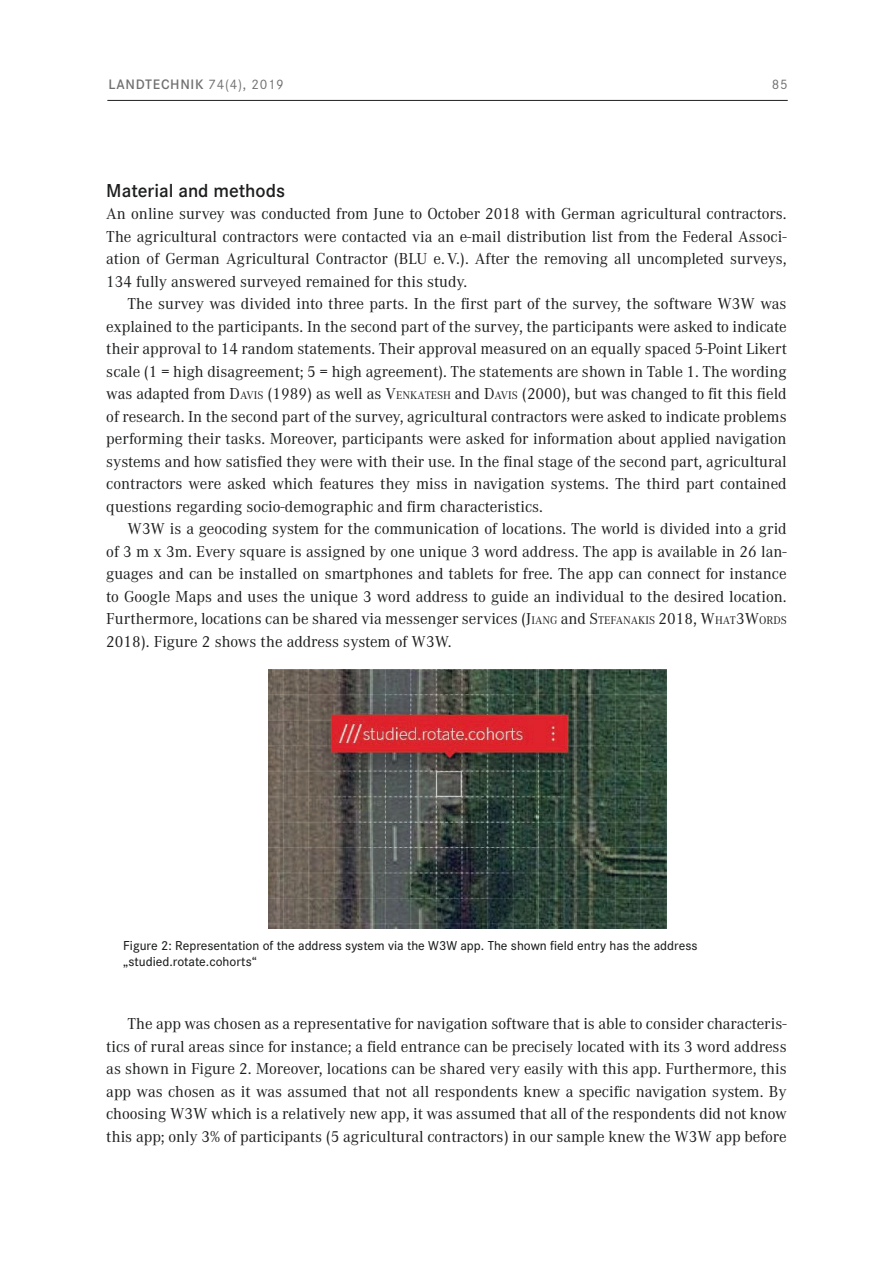
<style>
.page{position:relative;width:893px;height:1263px;background:#fff}
.page>*{position:absolute;margin:0;border:0;box-sizing:border-box;transform-origin:0 0}
.t1{font:600 19.5px "Corporate S";color:#1d1e1f}
.t2{font:16.5px/22.5px "Corporate A";color:#1d1e1f;text-align:justify}
.t3{font:600 14.25px "Corporate S";letter-spacing:.05em;color:#707071}
.t4{font:14.25px "Corporate S";color:#707071}
.t5{font:500 13.5px/16.5px "Corporate S";color:#1d1e1f}
.s1{font-family:"Corporate S Reg 2";font-weight:400}
.s2{font-style:inherit}
.s3{font-size:11.55px}
</style>
<div class="page">
<hr style="left:107px;top:100px;width:681px;height:1px;background:#1d1e1f">
<img style="left:269px;top:669px;width:398px;height:260px">
<p class="t3" style="left:108px;top:76px;width:177px">LANDTECHNIK <span class="s1">74(4), 2019</span></p>
<p class="t4" style="left:772px;top:76px;width:17px">85</p>
<p class="t1" style="left:106px;top:179px;width:180px">Material and methods</p>
<p class="t2" style="left:106px;top:203px;width:682px">An online survey was conducted from June to October 2018 with German agricultural contractors.<br>The agricultural contractors were contacted via an e-mail distribution list from the Federal Associ&shy;ation of German Agricultural Contractor (BLU e.V.). After the removing all uncompleted surveys, 134 fully answered surveyed remained for this study.</p>
<p class="t2" style="left:106px;top:293px;width:682px;text-indent:21px">The survey was divided into three parts. In the first part of the survey, the software W3W was explained to the participants. In the second part of the survey, the participants were asked to indicate their approval to 14 random statements. Their approval measured on an equally spaced 5-Point Likert scale (1 = high disagreement; 5 = high agreement). The statements are shown in Table 1. The wording was adapted from <span class="s2">D</span><span class="s3">AVIS</span> <span class="s2">(1989)</span> as well as <span class="s2">V</span><span class="s3">ENKATESH</span> and <span class="s2">D</span><span class="s3">AVIS</span> (2000), but was changed to fit this field of research. In the second part of the survey, agricultural contractors were asked to indicate problems performing their tasks. Moreover, participants were asked for information about applied navigation systems and how satisfied they were with their use. In the final stage of the second part, agricultural contractors were asked which features they miss in navigation systems. The third part contained questions regarding socio-demographic and firm characteristics.</p>
<p class="t2" style="left:106px;top:518px;width:682px;text-indent:21px">W3W is a geocoding system for the communication of locations. The world is divided into a grid of 3 m x 3m. Every square is assigned by one unique 3 word address. The app is available in 26 lan&shy;guages and can be installed on smartphones and tablets for free. The app can connect for instance to Google Maps and uses the unique 3 word address to guide an individual to the desired location.<br>Furthermore, locations can be shared via messenger services (<span class="s2">J</span><span class="s3">IANG</span> and <span class="s2">S</span><span class="s3">TEFANAKIS</span> 2018, <span class="s2">W</span><span class="s3">HAT</span><span class="s2">3W</span><span class="s3">ORDS </span>2018). Figure 2 shows the address system of W3W.</p>
<p class="t5" style="left:123px;top:937px;width:576px">Figure 2: Representation of the address system via the W3W app. The shown field entry has the address „studied.rotate.cohorts“</p>
<p class="t2" style="left:106px;top:1013px;width:682px;text-indent:21px">The app was chosen as a representative for navigation software that is able to consider characteris&shy;tics of rural areas since for instance; a field entrance can be precisely located with its 3 word address as shown in Figure 2. Moreover, locations can be shared very easily with this app. Furthermore, this app was chosen as it was assumed that not all respondents knew a specific navigation system. By choosing W3W which is a relatively new app, it was assumed that all of the respondents did not know this app; only 3% of participants (5 agricultural contractors) in our sample knew the W3W app before</p>
</div>
